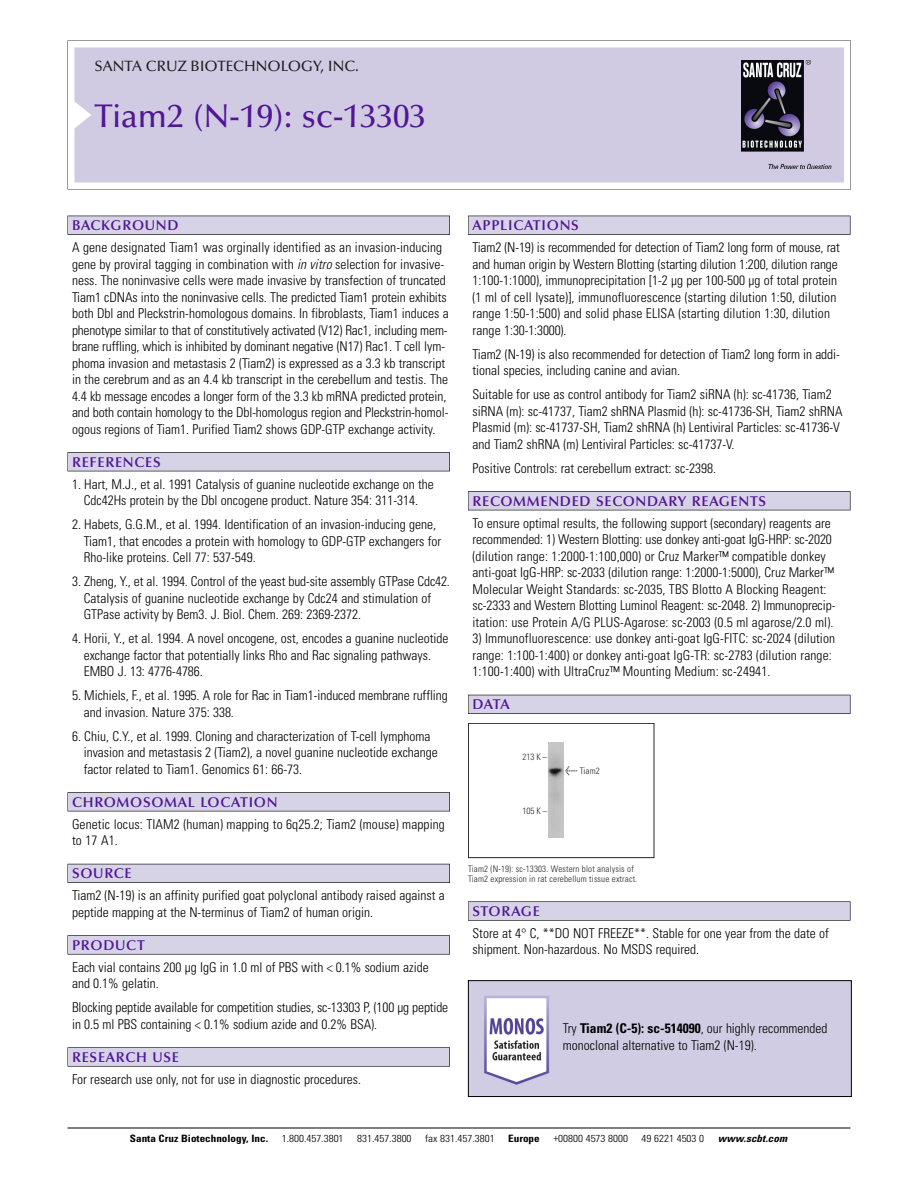
<style>
.page{position:relative;width:918px;height:1188px;background:#fff}
.page>*{position:absolute;margin:0;border:0;box-sizing:border-box;transform-origin:0 0}
.t1{font:500 33px "Optima";color:#511695}
.t2{font:500 15px "Optima";color:#231f20}
.t3{font:600 14.25px "Optima";letter-spacing:.05em;color:#511695}
.t4{font:300 condensed 13.5px/16.5px "Univers";color:#000}
.t5{font:300 condensed 10.2px "Univers";color:#000;scale:1.1 1}
.t6{font:700 condensed 10.2px "Univers";color:#000;scale:1.1 1}
.t7{font:italic 700 condensed 10.2px "Univers";letter-spacing:.005em;color:#000;scale:1.1 1}
.t8{font:9px/10.5px "Univers Condensed Light+PXJURG";letter-spacing:.015em;color:#272627}
.s1{font-style:italic}
.s2{font-family:"Meta Plus Book Roman+SVJCDO";font-size:10.5px}
.s3{font-weight:700}
</style>
<div class="page">
<svg style="left:68px;top:40px;width:783px;height:149px"></svg>
<div style="left:74px;top:47px;width:770px;height:135px;background:#d1cae3"></div>
<img style="left:741px;top:60px;width:90px;height:108px">
<div style="left:68px;top:216px;width:382px;height:19px;background:#525155"></div>
<div style="left:68px;top:216px;width:381px;height:18px;background:#d7d3e7"></div>
<div style="left:68px;top:452px;width:382px;height:19px;background:#525155"></div>
<div style="left:68px;top:453px;width:381px;height:18px;background:#d7d3e7"></div>
<div style="left:68px;top:792px;width:382px;height:19px;background:#545357"></div>
<div style="left:68px;top:793px;width:381px;height:18px;background:#d7d3e7"></div>
<div style="left:68px;top:864px;width:382px;height:19px;background:#54535a"></div>
<div style="left:68px;top:864px;width:381px;height:18px;background:#d7d3e7"></div>
<svg style="left:68px;top:935px;width:382px;height:20px"></svg>
<div style="left:68px;top:936px;width:381px;height:18px;background:#d7d3e7"></div>
<div style="left:68px;top:1047px;width:382px;height:20px;background:#626263"></div>
<div style="left:68px;top:1048px;width:381px;height:18px;background:#d7d3e7"></div>
<div style="left:468px;top:216px;width:382px;height:19px;background:#525155"></div>
<div style="left:468px;top:216px;width:382px;height:18px;background:#d7d3e7"></div>
<div style="left:468px;top:491px;width:382px;height:19px;background:#525155"></div>
<div style="left:468px;top:492px;width:382px;height:18px;background:#d7d3e7"></div>
<div style="left:468px;top:695px;width:382px;height:19px;background:#525158"></div>
<div style="left:468px;top:695px;width:382px;height:18px;background:#d7d3e7"></div>
<div style="left:468px;top:901px;width:382px;height:20px;background:#666"></div>
<div style="left:468px;top:902px;width:382px;height:18px;background:#d7d3e7"></div>
<hr style="left:68px;top:1128px;width:782px;height:1px;background:#000">
<div style="left:468px;top:723px;width:186px;height:135px;border:1px solid #272627"></div>
<img style="left:548px;top:743px;width:15px;height:95px">
<img style="left:470px;top:982px;width:380px;height:113px">
<div style="left:468px;top:980px;width:384px;height:117px;border:1px solid #000"></div>
<p class="t2" style="left:94px;top:61px;width:266px">SANTA CRUZ BIOTECHNOLOGY, INC.</p>
<h1 class="t1" style="left:94px;top:103px;width:333px">Tiam2 (N-19): sc-13303</h1>
<p class="t3" style="left:72px;top:219px;width:108px">BACKGROUND</p>
<p class="t4" style="left:72px;top:240px;width:378px">A gene designated Tiam1 was orginally identified as an invasion-inducing gene by proviral tagging in combination with <span class="s1">in vitro</span> selection for invasive&shy;ness. The noninvasive cells were made invasive by transfection of truncated Tiam1 cDNAs into the noninvasive cells. The predicted Tiam1 protein exhibits both Dbl and Pleckstrin-homologous domains. In fibroblasts, Tiam1 induces a phenotype similar to that of constitutively activated (V12) Rac1, including mem&shy;brane ruffling, which is inhibited by dominant negative (N17) Rac1. T cell lym&shy;phoma invasion and metastasis 2 (Tiam2) is expressed as a 3.3 kb transcript in the cerebrum and as an 4.4 kb transcript in the cerebellum and testis. The 4.4 kb message encodes a longer form of the 3.3 kb mRNA predicted protein, and both contain homology to the Dbl-homologus region and Pleckstrin-homol&shy;ogous regions of Tiam1. Purified Tiam2 shows GDP-GTP exchange activity.</p>
<p class="t3" style="left:72px;top:456px;width:90px">REFERENCES</p>
<p class="t4" style="left:72px;top:477px;width:363px;text-align:center">1. Hart, M.J., et al. 1991 Catalysis of guanine nucleotide exchange on the<br>Cdc42Hs protein by the Dbl oncogene product. Nature 354: 311-314.</p>
<p class="t4" style="left:84px;top:517px;width:359px;text-indent:-12px">2. Habets, G.G.M., et al. 1994. Identification of an invasion-inducing gene,<br>Tiam1, that encodes a protein with homology to GDP-GTP exchangers for<br>Rho-like proteins. Cell 77: 537-549.</p>
<p class="t4" style="left:84px;top:574px;width:368px;text-indent:-12px">3. Zheng, Y., et al. 1994. Control of the yeast bud-site assembly GTPase Cdc42.<br>Catalysis of guanine nucleotide exchange by Cdc24 and stimulation of<br>GTPase activity by Bem3. J. Biol. Chem. 269: 2369-2372.</p>
<p class="t4" style="left:84px;top:631px;width:366px;text-indent:-12px">4. Horii, Y., et al. 1994. A novel oncogene, ost, encodes a guanine nucleotide exchange factor that potentially links Rho and Rac signaling pathways.<br>EMBO J. 13: 4776-4786.</p>
<p class="t4" style="left:84px;top:688px;width:366px;text-indent:-12px">5. Michiels, F., et al. 1995. A role for Rac in Tiam1-induced membrane ruffling and invasion. Nature 375: 338.</p>
<p class="t4" style="left:84px;top:729px;width:356px;text-indent:-12px">6. Chiu, C.Y., et al. 1999. Cloning and characterization of T-cell lymphoma invasion and metastasis 2 (Tiam2), a novel guanine nucleotide exchange factor related to Tiam1. Genomics 61: 66-73.</p>
<p class="t3" style="left:72px;top:796px;width:207px">CHROMOSOMAL LOCATION</p>
<p class="t4" style="left:72px;top:817px;width:374px">Genetic locus: TIAM2 (human) mapping to 6q25.2; Tiam2 (mouse) mapping to 17 A1.</p>
<p class="t3" style="left:72px;top:868px;width:61px">SOURCE</p>
<p class="t4" style="left:72px;top:888px;width:374px">Tiam2 (N-19) is an affinity purified goat polyclonal antibody raised against a peptide mapping at the N-terminus of Tiam2 of human origin.</p>
<p class="t3" style="left:72px;top:939px;width:74px">PRODUCT</p>
<p class="t4" style="left:72px;top:960px;width:358px">Each vial contains 200 µg IgG in 1.0 ml of PBS with &lt; 0.1% sodium azide and 0.1% gelatin.</p>
<p class="t4" style="left:72px;top:1000px;width:378px">Blocking peptide available for competition studies, sc-13303 P, (100 µg peptide in 0.5 ml PBS containing &lt; 0.1% sodium azide and 0.2% BSA).</p>
<p class="t3" style="left:72px;top:1051px;width:109px">RESEARCH USE</p>
<p class="t4" style="left:72px;top:1072px;width:290px">For research use only, not for use in diagnostic procedures.</p>
<p class="t3" style="left:473px;top:219px;width:108px">APPLICATIONS</p>
<p class="t4" style="left:473px;top:240px;width:369px">Tiam2 (N-19) is recommended for detection of Tiam2 long form of mouse, rat and human origin by Western Blotting (starting dilution 1:200, dilution range 1:100-1:1000), immunoprecipitation [1-2 µg per 100-500 µg of total protein (1 ml of cell lysate)], immunofluorescence (starting dilution 1:50, dilution range 1:50-1:500) and solid phase ELISA (starting dilution 1:30, dilution range 1:30-1:3000).</p>
<p class="t4" style="left:473px;top:347px;width:369px">Tiam2 (N-19) is also recommended for detection of Tiam2 long form in addi&shy;tional species, including canine and avian.</p>
<p class="t4" style="left:473px;top:387px;width:372px">Suitable for use as control antibody for Tiam2 siRNA (h): sc-41736, Tiam2 siRNA (m): sc-41737, Tiam2 shRNA Plasmid (h): sc-41736-SH, Tiam2 shRNA Plasmid (m): sc-41737-SH, Tiam2 shRNA (h) Lentiviral Particles: sc-41736-V and Tiam2 shRNA (m) Lentiviral Particles: sc-41737-V.</p>
<p class="t4" style="left:473px;top:461px;width:245px">Positive Controls: rat cerebellum extract: sc-2398.</p>
<p class="t3" style="left:473px;top:495px;width:295px">RECOMMENDED SECONDARY REAGENTS</p>
<p class="t4" style="left:473px;top:516px;width:364px">To ensure optimal results, the following support (secondary) reagents are recommended: 1) Western Blotting: use donkey anti-goat IgG-HRP: sc-2020 (dilution range: 1:2000-1:100,000) or Cruz Marker™ compatible donkey anti-goat IgG-HRP: sc-2033 (dilution range: 1:2000-1:5000), Cruz Marker™ Molecular Weight Standards: sc-2035, TBS Blotto A Blocking Reagent: sc-2333 and Western Blotting Luminol Reagent: sc-2048. 2) Immunoprecip&shy;itation: use Protein A/G PLUS-Agarose: sc-2003 (0.5 ml agarose/2.0 ml).</p>
<p class="t4" style="left:473px;top:631px;width:364px">3) Immunofluorescence: use donkey anti-goat IgG-FITC: sc-2024 (dilution range: 1:100-1:400) or donkey anti-goat IgG-TR: sc-2783 (dilution range:<br>1:100-1:400) with UltraCruz™ Mounting Medium: sc-24941.</p>
<p class="t3" style="left:473px;top:699px;width:39px">DATA</p>
<p class="t8" style="left:522px;top:752px;width:26px">213 K –</p>
<p class="t8" style="left:522px;top:806px;width:26px">105 K –</p>
<p class="t8" style="left:565px;top:767px;width:36px"><span class="s2">&lt;</span> Tiam2</p>
<p class="t8" style="left:468px;top:864px;width:171px">Tiam2 (N-19): sc-13303. Western blot analysis of<br>Tiam2 expression in rat cerebellum tissue extract.</p>
<p class="t3" style="left:473px;top:905px;width:69px">STORAGE</p>
<p class="t4" style="left:473px;top:926px;width:358px">Store at 4° C, **DO NOT FREEZE**. Stable for one year from the date of shipment. Non-hazardous. No MSDS required.</p>
<p class="t4" style="left:563px;top:1021px;width:266px">Try <span class="s3">Tiam2 (C-5): sc-514090</span>, our highly recommended monoclonal alternative to Tiam2 (N-19).</p>
<p class="t6" style="left:130px;top:1135px;width:127px">Santa Cruz Biotechnology, Inc.</p>
<p class="t5" style="left:282px;top:1135px;width:58px">1.800.457.3801</p>
<p class="t5" style="left:357px;top:1135px;width:51px">831.457.3800</p>
<p class="t5" style="left:425px;top:1135px;width:65px">fax 831.457.3801</p>
<p class="t6" style="left:508px;top:1135px;width:30px">Europe</p>
<p class="t5" style="left:553px;top:1135px;width:69px">+00800 4573 8000</p>
<p class="t5" style="left:642px;top:1135px;width:58px">49 6221 4503 0</p>
<p class="t7" style="left:718px;top:1135px;width:64px">www.scbt.com</p>
</div>
